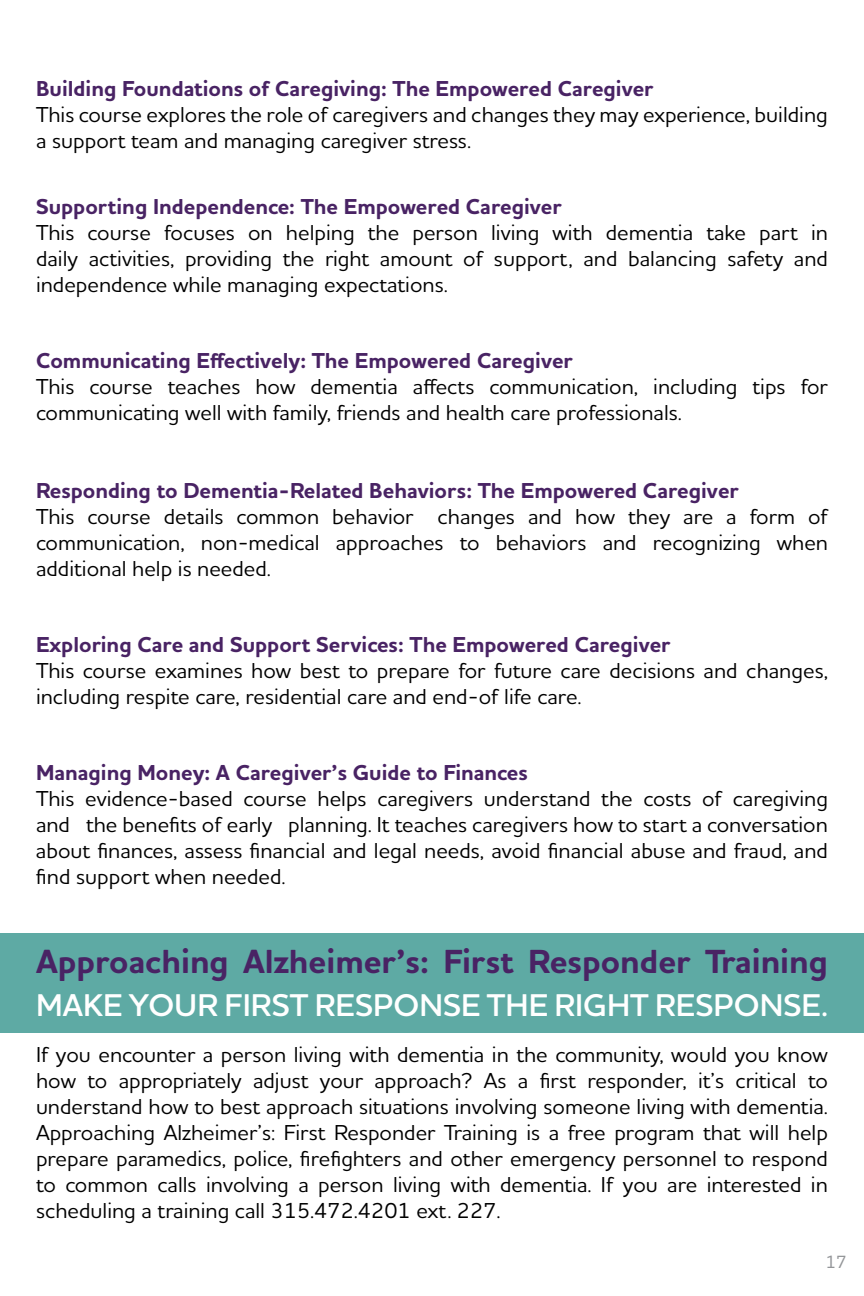
<style>
.page{position:relative;width:864px;height:1296px;background:#fff}
.page>*{position:absolute;margin:0;border:0;box-sizing:border-box;transform-origin:0 0}
.t1{font:700 34px "Houschka Alt Pro";color:#492364}
.t2{font:600 32px "Houschka Alt Pro";color:#fff}
.t3{font:500 22px/26px "Houschka Alt Pro";color:#000;text-align:justify}
.t4{font:700 22px "Houschka Alt Pro";color:#492364}
.t5{font:500 18px "Houschka Alt Pro";color:#939598}
</style>
<div class="page">
<div style="left:0;top:933px;width:864px;height:99px;background:#5eaaa4"></div>
<p class="t4" style="left:36px;top:74px;width:619px">Building Foundations of Caregiving: The Empowered Caregiver</p>
<p class="t3" style="left:36px;top:101px;width:793px">This course explores the role of caregivers and changes they may experience, building a support team and managing caregiver stress.</p>
<p class="t4" style="left:36px;top:192px;width:527px">Supporting Independence: The Empowered Caregiver</p>
<p class="t3" style="left:36px;top:219px;width:794px">This course focuses on helping the person living with dementia take part in daily activities, providing the right amount of support, and balancing safety and independence while managing expectations.</p>
<p class="t4" style="left:36px;top:346px;width:538px">Communicating Effectively: The Empowered Caregiver</p>
<p class="t3" style="left:36px;top:373px;width:793px">This course teaches how dementia affects communication, including tips for communicating well with family, friends and health care professionals.</p>
<p class="t4" style="left:36px;top:477px;width:704px">Responding to Dementia-Related Behaviors: The Empowered Caregiver</p>
<p class="t3" style="left:36px;top:503px;width:794px">This course details common behavior changes and how they are a form of communication, non-medical approaches to behaviors and recognizing when additional help is needed.</p>
<p class="t4" style="left:36px;top:630px;width:636px">Exploring Care and Support Services: The Empowered Caregiver</p>
<p class="t3" style="left:36px;top:657px;width:794px">This course examines how best to prepare for future care decisions and changes, including respite care, residential care and end-of life care.</p>
<p class="t4" style="left:36px;top:759px;width:493px">Managing Money: A Caregiver’s Guide to Finances</p>
<p class="t3" style="left:36px;top:785px;width:794px">This evidence-based course helps caregivers understand the costs of caregiving and the benefits of early planning. It teaches caregivers how to start a conversation about finances, assess financial and legal needs, avoid financial abuse and fraud, and find support when needed.</p>
<h1 class="t1" style="left:36px;top:939px;width:793px">Approaching Alzheimer’s: First Responder Training</h1>
<h2 class="t2" style="left:36px;top:984px;width:794px">MAKE YOUR FIRST RESPONSE THE RIGHT RESPONSE.</h2>
<p class="t3" style="left:36px;top:1041px;width:794px">If you encounter a person living with dementia in the community, would you know how to appropriately adjust your approach? As a first responder, it’s critical to understand how to best approach situations involving someone living with dementia.<br>Approaching Alzheimer’s: First Responder Training is a free program that will help prepare paramedics, police, firefighters and other emergency personnel to respond to common calls involving a person living with dementia. If you are interested in scheduling a training call 315.472.4201 ext. 227.</p>
<p class="t5" style="left:826px;top:1251px;width:23px">17</p>
</div>
